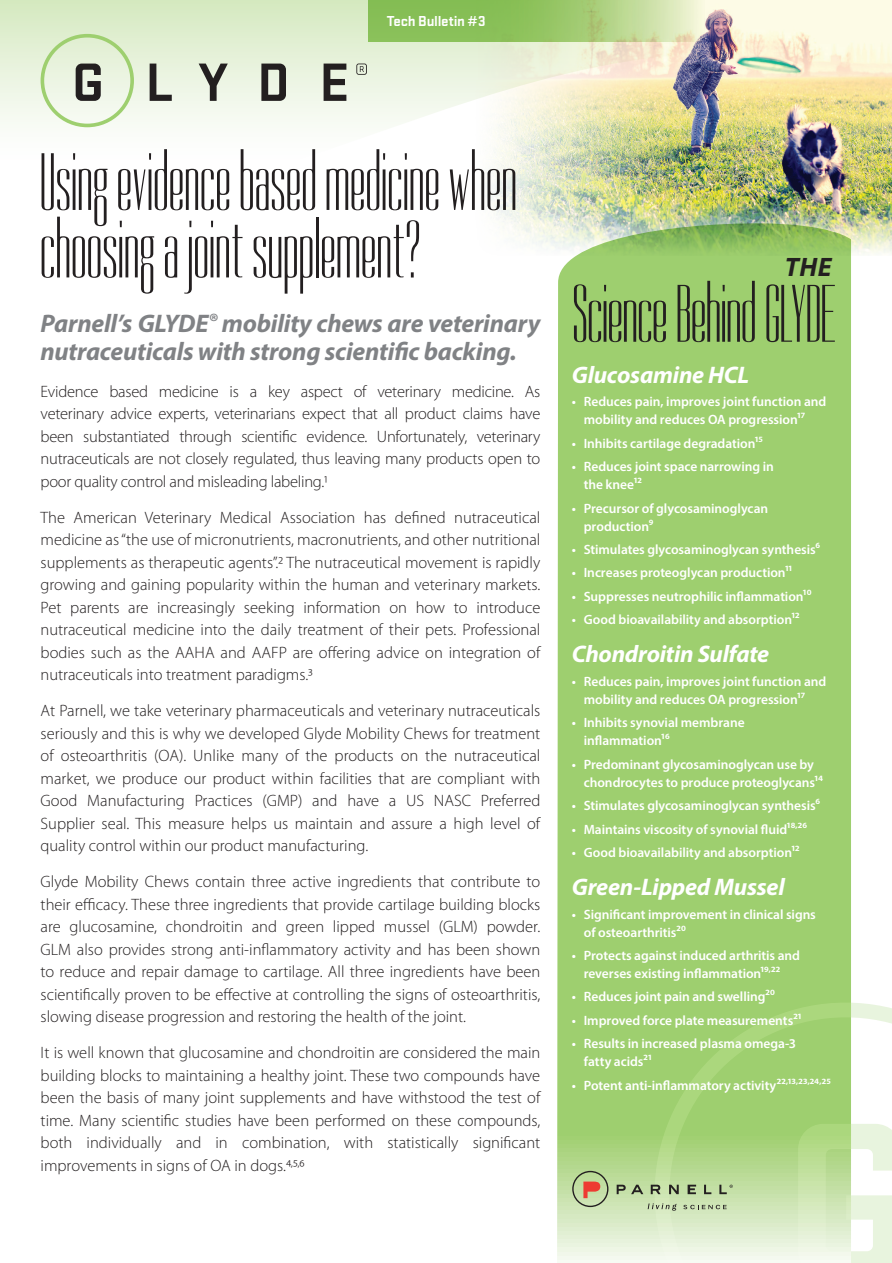
<style>
.page{position:relative;width:892px;height:1263px;background:#fff}
.page>*{position:absolute;margin:0;border:0;box-sizing:border-box;transform-origin:0 0}
.t1{font:81.3px "Dorsa";letter-spacing:-.01em;color:#231f20}
.t2{font:81px/67.5px "Dorsa";color:#231f20}
.t3{font:italic 700 26.85px "Myriad Pro";color:#231f20}
.t4{font:italic 700 25.5px/28.5px "Myriad Pro";letter-spacing:-.01em;color:#808285}
.t5{font:italic 700 24px "Myriad Pro";letter-spacing:-.01em;color:#fff}
.t6{font:300 16.5px/22.5px "Myriad Pro";color:#231f20;text-align:justify}
.t7{font:700 15px "Stratum 2";letter-spacing:-.02em;color:#fff}
.t8{font:600 13.5px/18px "Myriad Pro";letter-spacing:-.005em;color:#fff}
.s1{font-weight:600;font-size:22.5px}
</style>
<div class="page">
<svg style="left:0;top:0;width:473px;height:128px"></svg>
<img style="left:473px;top:0;width:418px;height:256px">
<svg style="left:368px;top:0;width:336px;height:41px;background:#a2cb74"></svg>
<svg style="left:557px;top:223px;width:294px;height:1040px;background:#a4d179"></svg>
<svg style="left:654px;top:1002px;width:237px;height:261px;background:#b8db96"></svg>
<svg style="left:41px;top:34px;width:93px;height:93px"></svg>
<svg style="left:150px;top:64px;width:22px;height:37px"></svg>
<svg style="left:199px;top:64px;width:29px;height:37px"></svg>
<svg style="left:261px;top:64px;width:25px;height:37px"></svg>
<svg style="left:323px;top:64px;width:23px;height:37px"></svg>
<svg style="left:356px;top:64px;width:11px;height:11px"></svg>
<svg style="left:572px;top:1171px;width:36px;height:36px"></svg>
<svg style="left:647px;top:1203px;width:29px;height:7px"></svg>
<svg style="left:683px;top:1204px;width:43px;height:5px"></svg>
<svg style="left:616px;top:1184px;width:9px;height:10px"></svg>
<svg style="left:631px;top:1184px;width:12px;height:10px"></svg>
<svg style="left:650px;top:1184px;width:10px;height:10px"></svg>
<svg style="left:669px;top:1184px;width:9px;height:10px"></svg>
<svg style="left:687px;top:1184px;width:9px;height:10px"></svg>
<svg style="left:704px;top:1184px;width:7px;height:10px"></svg>
<svg style="left:719px;top:1184px;width:13px;height:10px"></svg>
<svg style="left:798px;top:1124px;width:94px;height:139px"></svg>
<p class="t7" style="left:387px;top:10px;width:100px">Tech Bulletin #3</p>
<h2 class="t2" style="left:40px;top:150px;width:478px">Using evidence based medicine when choosing a joint supplement?</h2>
<h3 class="t4" style="left:41px;top:308px;width:501px">Parnell’s GLYDE<span class="s1">®</span> mobility chews are veterinary nutraceuticals with strong scientific backing.</h3>
<p class="t6" style="left:41px;top:380px;width:501px">Evidence based medicine is a key aspect of veterinary medicine. As veterinary advice experts, veterinarians expect that all product claims have been substantiated through scientific evidence. Unfortunately, veterinary nutraceuticals are not closely regulated, thus leaving many products open to poor quality control and misleading labeling.1</p>
<p class="t6" style="left:41px;top:506px;width:501px">The American Veterinary Medical Association has defined nutraceutical medicine as “the use of micronutrients, macronutrients, and other nutritional supplements as therapeutic agents”.2 The nutraceutical movement is rapidly growing and gaining popularity within the human and veterinary markets.<br>Pet parents are increasingly seeking information on how to introduce nutraceutical medicine into the daily treatment of their pets. Professional bodies such as the AAHA and AAFP are offering advice on integration of nutraceuticals into treatment paradigms.3</p>
<p class="t6" style="left:41px;top:699px;width:501px">At Parnell, we take veterinary pharmaceuticals and veterinary nutraceuticals seriously and this is why we developed Glyde Mobility Chews for treatment of osteoarthritis (OA). Unlike many of the products on the nutraceutical market, we produce our product within facilities that are compliant with Good Manufacturing Practices (GMP) and have a US NASC Preferred Supplier seal. This measure helps us maintain and assure a high level of quality control within our product manufacturing.</p>
<p class="t6" style="left:41px;top:871px;width:501px">Glyde Mobility Chews contain three active ingredients that contribute to their efficacy. These three ingredients that provide cartilage building blocks are glucosamine, chondroitin and green lipped mussel (GLM) powder.<br>GLM also provides strong anti-inflammatory activity and has been shown to reduce and repair damage to cartilage. All three ingredients have been scientifically proven to be effective at controlling the signs of osteoarthritis, slowing disease progression and restoring the health of the joint.</p>
<p class="t6" style="left:41px;top:1042px;width:501px">It is well known that glucosamine and chondroitin are considered the main building blocks to maintaining a healthy joint. These two compounds have been the basis of many joint supplements and have withstood the test of time. Many scientific studies have been performed on these compounds, both individually and in combination, with statistically significant improvements in signs of OA in dogs.4,5,6</p>
<h3 class="t3" style="left:785px;top:249px;width:48px">THE</h3>
<h1 class="t1" style="left:572px;top:272px;width:266px">Science Behind GLYDE</h1>
<h3 class="t5" style="left:571px;top:359px;width:179px">Glucosamine HCL</h3>
<p class="t8" style="left:583px;top:392px;width:244px;text-indent:-12px">• Reduces pain, improves joint function and mobility and reduces OA progression1⁷</p>
<p class="t8" style="left:571px;top:434px;width:193px">• Inhibits cartilage degradation1⁵</p>
<p class="t8" style="left:583px;top:457px;width:191px;text-indent:-12px">• Reduces joint space narrowing in the knee12</p>
<p class="t8" style="left:583px;top:499px;width:186px;text-indent:-12px">• Precursor of glycosaminoglycan production⁹</p>
<p class="t8" style="left:571px;top:540px;width:250px">• Stimulates glycosaminoglycan synthesis⁶</p>
<p class="t8" style="left:571px;top:563px;width:222px">• Increases proteoglycan production11</p>
<p class="t8" style="left:571px;top:587px;width:241px">• Suppresses neutrophilic inflammation1⁰</p>
<p class="t8" style="left:571px;top:610px;width:229px">• Good bioavailability and absorption12</p>
<h3 class="t5" style="left:571px;top:639px;width:199px">Chondroitin Sulfate</h3>
<p class="t8" style="left:583px;top:672px;width:244px;text-indent:-12px">• Reduces pain, improves joint function and mobility and reduces OA progression1⁷</p>
<p class="t8" style="left:583px;top:713px;width:162px;text-indent:-12px">• Inhibits synovial membrane inflammation1⁶</p>
<p class="t8" style="left:583px;top:755px;width:241px;text-indent:-12px">• Predominant glycosaminoglycan use by chondrocytes to produce proteoglycans1⁴</p>
<p class="t8" style="left:571px;top:796px;width:250px">• Stimulates glycosaminoglycan synthesis⁶</p>
<p class="t8" style="left:571px;top:819px;width:237px">• Maintains viscosity of synovial fluid1⁸,2⁶</p>
<p class="t8" style="left:571px;top:843px;width:229px">• Good bioavailability and absorption12</p>
<h3 class="t5" style="left:571px;top:871px;width:214px">Green-Lipped Mussel</h3>
<p class="t8" style="left:583px;top:904px;width:234px;text-indent:-12px">• Significant improvement in clinical signs of osteoarthritis2⁰</p>
<p class="t8" style="left:571px;top:946px;width:230px;text-align:center">• Protects against induced arthritis and reverses existing inflammation1⁹,22</p>
<p class="t8" style="left:571px;top:987px;width:205px">• Reduces joint pain and swelling2⁰</p>
<p class="t8" style="left:571px;top:1011px;width:231px">• Improved force plate measurements21</p>
<p class="t8" style="left:583px;top:1034px;width:214px;text-indent:-12px">• Results in increased plasma omega-3 fatty acids21</p>
<p class="t8" style="left:571px;top:1075px;width:260px">• Potent anti-inflammatory activity22,13,23,2⁴,2⁵</p>
</div>
